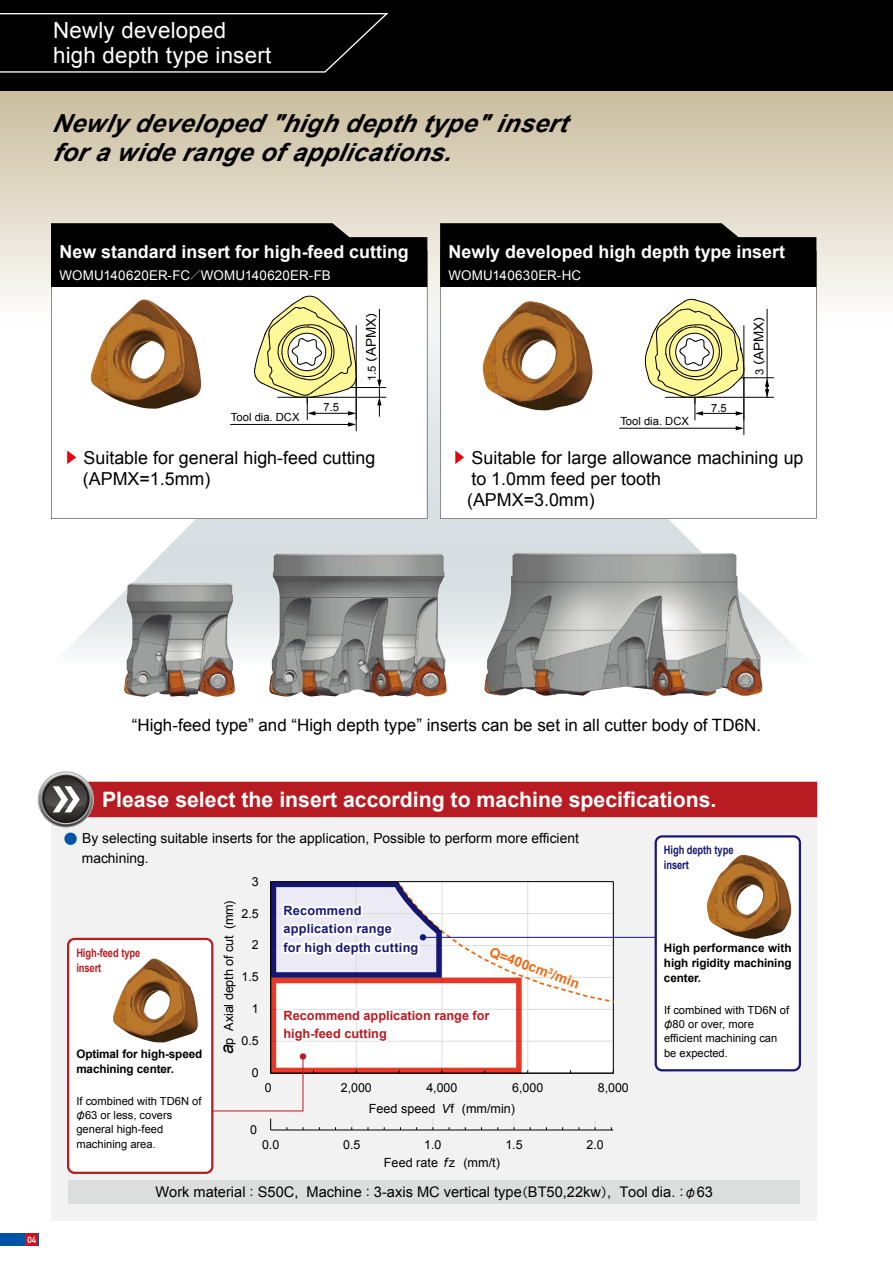
<style>
.page{position:relative;width:893px;height:1263px;background:#fff}
.page>*{position:absolute;margin:0;border:0;box-sizing:border-box;transform-origin:0 0}
.t1{font:italic 700 24.9px/29px "Arial";letter-spacing:.01em;color:#000}
.t2{font:22.35px/24.5px "Arial";letter-spacing:.01em;color:#fff}
.t3{font:700 21.3px "Arial";color:#fff}
.t4{font:17.85px/21.3px "Arial";color:#000}
.t5{font:700 17.85px "Arial";color:#fff}
.t6{font:16.95px "Arial";color:#000}
.t7{font:14.55px "Arial";color:#000}
.t8{font:13.8px/20.1px "Arial";color:#000}
.t9{font:700 13.8px "Arial";color:#ed6c16}
.t10{font:13.5px "Arial";color:#000}
.t11{font:13.35px "Arial";letter-spacing:.015em;color:#fff}
.t12{font:700 12.75px/18.5px "Arial";letter-spacing:.015em;color:#181878}
.t13{font:700 12.75px/18.5px "Arial";color:#b81c22}
.t14{font:12.6px "Arial";color:#000}
.t15{font:12.45px "Arial";color:#000}
.t16{font:700 11.7px/14.9px "Arial";letter-spacing:-.005em;color:#000}
.t17{font:700 11.7px/14.9px "Arial";letter-spacing:-.01em;color:#b81c22;scale:.8 1}
.t18{font:700 11.7px/14.9px "Arial";letter-spacing:-.01em;color:#181878;scale:.8 1}
.t19{font:11.25px "Arial";color:#000}
.t20{font:11.1px/14.4px "Arial";color:#000}
.t21{font:700 9px "DIN Alternate";color:#fff}
.s1{font-family:"Shin Go Pro";font-weight:500;font-size:11.1px}
.s2{font-size:11.25px}
.s3{font-family:"Shin Go Pro";font-weight:500;font-size:11.25px}
.s4{font-family:"Shin Go Pro";font-weight:500;font-size:14.85px;color:#e60012}
.s5{font-family:"Shin Go Pro";font-weight:500;color:#0054a7}
.s6{font-family:"Shin Go Pr 6"}
.s7{font-style:italic;font-size:17.7px}
.s8{font-style:italic}
.s9{font-family:"Shin Go Pr 6";font-size:12.15px}
</style>
<div class="page">
<div style="left:0;top:91px;width:893px;height:238px;background:linear-gradient(to bottom,#cabd9d,#fdfdfe)"></div>
<div style="left:0;top:0;width:893px;height:91px;background:#000"></div>
<div style="left:51px;top:817px;width:765px;height:403px;background:#f2f2f2"></div>
<svg style="left:49px;top:280px;width:749px;height:371px"></svg>
<svg style="left:51px;top:287px;width:376px;height:232px"></svg>
<div style="left:69px;top:1180px;width:731px;height:23px;background:#dcdddd"></div>
<hr style="left:271px;top:1129px;width:342px;height:1px;background:#000">
<hr style="left:423px;top:937px;width:305px;height:1px;background:#181878">
<div style="left:51px;top:782px;width:765px;height:34px;background:#b81c22"></div>
<div style="left:50px;top:782px;width:767px;height:35px;border:2px solid #b81c22"></div>
<svg style="left:440px;top:287px;width:376px;height:232px"></svg>
<div style="left:51px;top:223px;width:376px;height:64px;background:#000"></div>
<svg style="left:440px;top:223px;width:376px;height:64px;background:#0c0c0b"></svg>
<img style="left:484px;top:553px;width:278px;height:143px">
<img style="left:269px;top:554px;width:178px;height:142px">
<img style="left:124px;top:583px;width:111px;height:114px">
<img style="left:89px;top:299px;width:114px;height:110px">
<img style="left:482px;top:301px;width:111px;height:109px">
<div style="left:68px;top:939px;width:144px;height:234px;background:#fff;border-radius:6px"></div>
<div style="left:67px;top:938px;width:146px;height:236px;border:2px solid #b81c22;border-radius:6px"></div>
<img style="left:113px;top:958px;width:85px;height:85px">
<div style="left:656px;top:836px;width:144px;height:234px;background:#fff;border-radius:6px"></div>
<div style="left:655px;top:835px;width:146px;height:236px;border:2px solid #181878;border-radius:6px"></div>
<img style="left:706px;top:855px;width:85px;height:84px">
<svg style="left:211px;top:882px;width:403px;height:230px"></svg>
<div style="left:300px;top:1053px;width:6px;height:7px;background:#b81c22;border-radius:50%"></div>
<hr style="left:743px;top:378px;width:1px;height:57px;background:#000">
<hr style="left:619px;top:428px;width:118px;height:1px;background:#000">
<svg style="left:736px;top:426px;width:8px;height:4px"></svg>
<svg style="left:645px;top:299px;width:129px;height:121px"></svg>
<svg style="left:38px;top:772px;width:56px;height:55px"></svg>
<div style="left:38px;top:771px;width:56px;height:56px;border:1px solid #adaeaf;border-radius:50%"></div>
<svg style="left:41px;top:775px;width:50px;height:49px"></svg>
<svg style="left:42px;top:776px;width:48px;height:47px"></svg>
<svg style="left:45px;top:778px;width:42px;height:43px"></svg>
<svg style="left:45px;top:778px;width:42px;height:34px"></svg>
<hr style="left:356px;top:378px;width:1px;height:53px;background:#000">
<hr style="left:231px;top:424px;width:119px;height:1px;background:#000">
<svg style="left:254px;top:295px;width:132px;height:132px"></svg>
<svg style="left:0;top:13px;width:389px;height:60px"></svg>
<div style="left:0;top:1233px;width:38px;height:13px;background:#0054a7"></div>
<div style="left:26px;top:1233px;width:12px;height:13px;background:#d0121b"></div>
<h2 class="t2" style="left:53px;top:18px;width:220px">Newly developed high depth type insert</h2>
<h1 class="t1" style="left:52px;top:109px;width:516px">Newly develop ed "high dep th typ e" insert for a wide range of app lications.</h1>
<h3 class="t5" style="left:60px;top:240px;width:351px">New standard insert for high-feed cutting</h3>
<h3 class="t5" style="left:449px;top:240px;width:338px">Newly developed high depth type insert</h3>
<p class="t11" style="left:60px;top:267px;width:273px">WOMU140620ER-FC<span class="s1">／</span>WOMU140620ER-FB</p>
<p class="t11" style="left:449px;top:267px;width:134px">WOMU140630ER-HC</p>
<p class="t10" style="left:364px;top:381px;width:75px;rotate:-90deg"><span class="s2">1.5</span> <span class="s3">（</span>APMX<span class="s3">）</span></p>
<p class="t10" style="left:751px;top:375px;width:66px;rotate:-90deg"><span class="s2">3</span> <span class="s3">（</span>APMX<span class="s3">）</span></p>
<p class="t19" style="left:231px;top:411px;width:70px">Tool dia. DCX</p>
<p class="t19" style="left:323px;top:401px;width:17px">7.5</p>
<p class="t19" style="left:620px;top:415px;width:70px">Tool dia. DCX</p>
<p class="t19" style="left:711px;top:401px;width:17px">7.5</p>
<h3 class="t4" style="left:83px;top:447px;width:294px;text-indent:-19px"><span class="s4">▶</span> Suitable for general high-feed cutting (APMX=1.5mm)</h3>
<h3 class="t4" style="left:467px;top:447px;width:338px;text-indent:-15px"><span class="s4">▶</span> Suitable for large allowance machining up to 1.0mm feed per tooth<br>(APMX=3.0mm)</h3>
<p class="t21" style="left:28px;top:1233px;width:10px">04</p>
<h3 class="t6" style="left:132px;top:715px;width:631px">“High-feed type” and “High depth type” inserts can be set in all cutter body of TD6N.</h3>
<h3 class="t3" style="left:102px;top:785px;width:616px">Please select the insert according to machine specifications.</h3>
<p class="t8" style="left:82px;top:828px;width:499px;text-indent:-18px"><span class="s5">●</span> By selecting suitable inserts for the application, Possible to perform more efficient machining.</p>
<p class="t18" style="left:664px;top:843px;width:89px">High depth type insert</p>
<p class="t17" style="left:76px;top:946px;width:82px">High-feed type insert</p>
<p class="t16" style="left:76px;top:1047px;width:127px">Optimal for high-speed machining center.</p>
<p class="t20" style="left:75px;top:1093px;width:128px">If combined with TD6N of <span class="s6">φ</span>63 or less, covers general high-feed machining area.</p>
<p class="t15" style="left:252px;top:874px;width:8px">3</p>
<p class="t14" style="left:221px;top:1054px;width:156px;rotate:-90deg"><span class="s7">a</span>p Axial depth of cut (mm)</p>
<p class="t15" style="left:241px;top:906px;width:19px">2.5</p>
<p class="t15" style="left:252px;top:938px;width:8px">2</p>
<p class="t15" style="left:241px;top:970px;width:19px">1.5</p>
<p class="t15" style="left:252px;top:1002px;width:8px">1</p>
<p class="t15" style="left:241px;top:1034px;width:19px">0.5</p>
<p class="t15" style="left:252px;top:1066px;width:8px">0</p>
<p class="t12" style="left:283px;top:901px;width:136px">Recommend application range<br>for high depth cutting</p>
<p class="t9" style="left:493px;top:943px;width:96px;rotate:20deg">Q=400cm<sup>3</sup>/min</p>
<p class="t13" style="left:283px;top:1006px;width:208px">Recommend application range for high-feed cutting</p>
<p class="t15" style="left:265px;top:1080px;width:8px">0</p>
<p class="t15" style="left:341px;top:1080px;width:33px">2,000</p>
<p class="t15" style="left:426px;top:1080px;width:33px">4,000</p>
<p class="t15" style="left:512px;top:1080px;width:33px">6,000</p>
<p class="t15" style="left:598px;top:1080px;width:33px">8,000</p>
<p class="t15" style="left:250px;top:1122px;width:8px">0</p>
<p class="t14" style="left:369px;top:1102px;width:148px">Feed speed <span class="s8">V</span>f (mm/min)</p>
<p class="t15" style="left:262px;top:1137px;width:19px">0.0</p>
<p class="t15" style="left:343px;top:1137px;width:19px">0.5</p>
<p class="t15" style="left:424px;top:1137px;width:19px">1.0</p>
<p class="t15" style="left:505px;top:1137px;width:19px">1.5</p>
<p class="t15" style="left:586px;top:1137px;width:19px">2.0</p>
<p class="t16" style="left:664px;top:941px;width:129px;text-align:justify">High performance with high rigidity machining center.</p>
<p class="t20" style="left:663px;top:1002px;width:128px">If combined with TD6N of <span class="s6">φ</span>80 or over, more efficient machining can be expected.</p>
<p class="t14" style="left:384px;top:1155px;width:118px">Feed rate <span class="s8">f</span>z (mm/t)</p>
<h3 class="t7" style="left:155px;top:1184px;width:559px">Work material<span class="s9">：</span>S50C, Machine<span class="s9">：</span>3-axis MC vertical type<span class="s9">（</span>BT50,22kw<span class="s9">）</span>, Tool dia.<span class="s9">：φ</span>63</h3>
</div>
